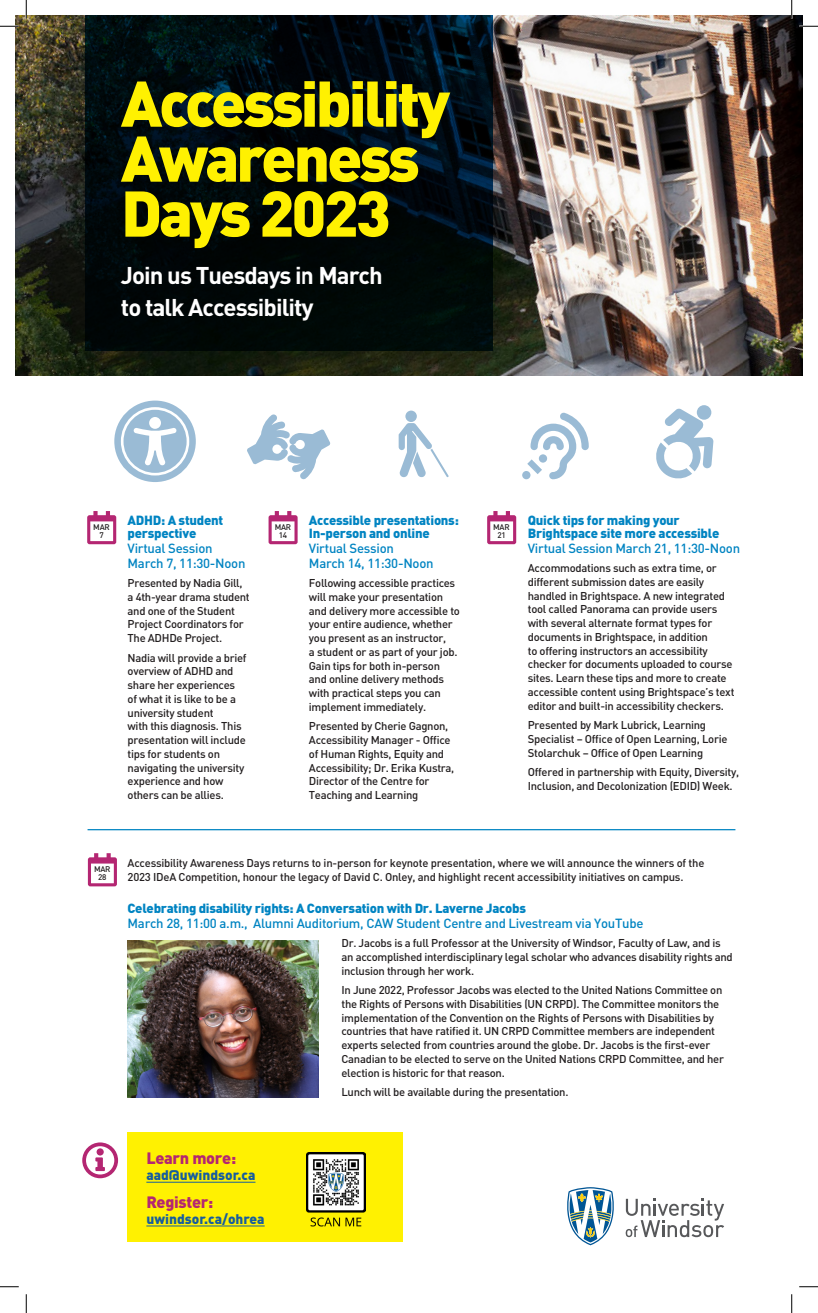
<style>
.page{position:relative;width:818px;height:1313px;background:#fff}
.page>*{position:absolute;margin:0;border:0;box-sizing:border-box;transform-origin:0 0}
.t1{font:900 63.5px/55px "DIN Pro";letter-spacing:-.05em;color:#fff101}
._6_vb_Subhead_Small{font:700 24px/32px "DIN Pro";letter-spacing:-.04em;color:#fff}
.t2{font:900 16.25px "DIN Pro";letter-spacing:-.02em;color:#b42672}
.t3{font:900 13.75px "DIN Pro";color:#175d9e}
._7_vb_Body_Copy_List{font:500 13.12px/15px "DIN Pro";letter-spacing:-.02em;color:#0084c2}
._7_vb_Body_Copy_List-2{font:900 13.12px/12.5px "DIN Pro";letter-spacing:-.02em;color:#0084c2}
._7_vb_Body_Copy_List-3{font:500 11.25px/13.8px "DIN Pro";letter-spacing:-.025em;color:#231f20}
._7_vb_Body_Copy_List-4{font:500 8.12px "DIN Pro";letter-spacing:-.025em;color:#231f20}
.s1{font-weight:900}
</style>
<div class="page">
<div style="left:127px;top:1132px;width:275px;height:109px;background:#fff101"></div>
<img style="left:15px;top:15px;width:787px;height:360px">
<svg style="left:85px;top:16px;width:407px;height:335px;background:#00090d"></svg>
<svg style="left:567px;top:1187px;width:157px;height:58px"></svg>
<img style="left:306px;top:1152px;width:59px;height:75px">
<svg style="left:82px;top:1142px;width:36px;height:36px"></svg>
<svg style="left:87px;top:511px;width:29px;height:33px"></svg>
<svg style="left:268px;top:511px;width:29px;height:33px"></svg>
<svg style="left:487px;top:511px;width:29px;height:33px"></svg>
<svg style="left:88px;top:853px;width:29px;height:33px"></svg>
<svg style="left:114px;top:400px;width:82px;height:82px"></svg>
<svg style="left:247px;top:414px;width:83px;height:65px"></svg>
<svg style="left:398px;top:410px;width:50px;height:68px"></svg>
<svg style="left:522px;top:412px;width:66px;height:67px"></svg>
<svg style="left:696px;top:405px;width:15px;height:15px"></svg>
<svg style="left:656px;top:408px;width:57px;height:70px"></svg>
<hr style="left:88px;top:829px;width:647px;height:1px;background:#0084c2">
<hr style="left:146px;top:1181px;width:109px;height:1px;background:#175d9e">
<hr style="left:146px;top:1225px;width:119px;height:1px;background:#175d9e">
<img style="left:128px;top:940px;width:191px;height:158px">
<svg style="left:0;top:25px;width:19px;height:2px"></svg>
<svg style="left:799px;top:25px;width:19px;height:2px"></svg>
<svg style="left:0;top:1286px;width:19px;height:1px"></svg>
<svg style="left:799px;top:1286px;width:19px;height:1px"></svg>
<svg style="left:25px;top:0;width:2px;height:19px"></svg>
<svg style="left:25px;top:1294px;width:2px;height:18px"></svg>
<svg style="left:790px;top:0;width:2px;height:19px"></svg>
<svg style="left:791px;top:1294px;width:1px;height:18px"></svg>
<p class="t1" style="left:121px;top:74px;width:330px">Accessibility<br>Awareness<br>Days 2023</p>
<p class="_6_vb_Subhead_Small" style="left:121px;top:259px;width:263px">Join us Tuesdays in March to talk Accessibility</p>
<p class="_7_vb_Body_Copy_List-4" style="left:93px;top:521px;width:18px">MAR</p>
<p class="_7_vb_Body_Copy_List-4" style="left:99px;top:529px;width:6px">7</p>
<p class="_7_vb_Body_Copy_List-2" style="left:128px;top:514px;width:97px">ADHD: A student perspective</p>
<p class="_7_vb_Body_Copy_List" style="left:128px;top:540px;width:119px">Virtual Session<br>March 7, 11:30-Noon</p>
<p class="_7_vb_Body_Copy_List-3" style="left:128px;top:576px;width:124px">Presented by Nadia Gill, a 4th-year drama student and one of the Student<br>Project Coordinators for<br>The ADHDe Project.</p>
<p class="_7_vb_Body_Copy_List-3" style="left:128px;top:650px;width:120px">Nadia will provide a brief overview of ADHD and share her experiences of what it is like to be a university student<br>with this diagnosis. This presentation will include tips for students on navigating the university experience and how others can be allies.</p>
<p class="_7_vb_Body_Copy_List-4" style="left:274px;top:521px;width:18px">MAR</p>
<p class="_7_vb_Body_Copy_List-4" style="left:279px;top:529px;width:10px">14</p>
<p class="_7_vb_Body_Copy_List-2" style="left:309px;top:514px;width:151px">Accessible presentations:<br>In-person and online</p>
<p class="_7_vb_Body_Copy_List" style="left:309px;top:540px;width:126px">Virtual Session<br>March 14, 11:30-Noon</p>
<p class="_7_vb_Body_Copy_List-3" style="left:309px;top:576px;width:152px">Following accessible practices will make your presentation and delivery more accessible to your entire audience, whether you present as an instructor,<br>a student or as part of your job.<br>Gain tips for both in-person and online delivery methods with practical steps you can implement immediately.</p>
<p class="_7_vb_Body_Copy_List-3" style="left:309px;top:719px;width:147px">Presented by Cherie Gagnon,<br>Accessibility Manager - Office of Human Rights, Equity and<br>Accessibility; Dr. Erika Kustra,<br>Director of the Centre for<br>Teaching and Learning</p>
<p class="_7_vb_Body_Copy_List-4" style="left:493px;top:521px;width:18px">MAR</p>
<p class="_7_vb_Body_Copy_List-4" style="left:497px;top:529px;width:10px">21</p>
<p class="_7_vb_Body_Copy_List-2" style="left:528px;top:514px;width:193px">Quick tips for making your<br>Brightspace site more accessible</p>
<p class="_7_vb_Body_Copy_List" style="left:528px;top:540px;width:214px">Virtual Session March 21, 11:30-Noon</p>
<p class="_7_vb_Body_Copy_List-3" style="left:528px;top:561px;width:208px">Accommodations such as extra time, or different submission dates are easily handled in Brightspace. A new integrated tool called Panorama can provide users with several alternate format types for documents in Brightspace, in addition<br>to offering instructors an accessibility checker for documents uploaded to course sites. Learn these tips and more to create accessible content using Brightspace’s text editor and built-in accessibility checkers.</p>
<p class="_7_vb_Body_Copy_List-3" style="left:528px;top:717px;width:201px">Presented by Mark Lubrick, Learning<br>Specialist – Office of Open Learning, Lorie<br>Stolarchuk – Office of Open Learning</p>
<p class="_7_vb_Body_Copy_List-3" style="left:528px;top:764px;width:213px">Offered in partnership with Equity, Diversity,<br>Inclusion, and Decolonization (EDID) Week.</p>
<p class="_7_vb_Body_Copy_List-4" style="left:94px;top:863px;width:18px">MAR</p>
<p class="_7_vb_Body_Copy_List-4" style="left:98px;top:871px;width:10px">28</p>
<p class="_7_vb_Body_Copy_List-3" style="left:128px;top:855px;width:578px">Accessibility Awareness Days returns to in-person for keynote presentation, where we will announce the winners of the<br>2023 IDeA Competition, honour the legacy of David C. Onley, and highlight recent accessibility initiatives on campus.</p>
<p class="_7_vb_Body_Copy_List" style="left:128px;top:900px;width:517px"><span class="s1">Celebrating disability rights: A Conversation with Dr. Laverne Jacobs<br></span>March 28, 11:00 a.m., Alumni Auditorium, CAW Student Centre and Livestream via YouTube</p>
<p class="_7_vb_Body_Copy_List-3" style="left:341px;top:935px;width:393px">Dr. Jacobs is a full Professor at the University of Windsor, Faculty of Law, and is an accomplished interdisciplinary legal scholar who advances disability rights and inclusion through her work.</p>
<p class="_7_vb_Body_Copy_List-3" style="left:341px;top:982px;width:384px">In June 2022, Professor Jacobs was elected to the United Nations Committee on the Rights of Persons with Disabilities (UN CRPD). The Committee monitors the implementation of the Convention on the Rights of Persons with Disabilities by countries that have ratified it. UN CRPD Committee members are independent experts selected from countries around the globe. Dr. Jacobs is the first-ever Canadian to be elected to serve on the United Nations CRPD Committee, and her election is historic for that reason.</p>
<p class="_7_vb_Body_Copy_List-3" style="left:341px;top:1084px;width:228px">Lunch will be available during the presentation.</p>
<p class="t2" style="left:146px;top:1147px;width:91px">Learn more:</p>
<p class="t3" style="left:146px;top:1166px;width:111px">aad@uwindsor.ca</p>
<p class="t2" style="left:146px;top:1190px;width:68px">Register:</p>
<p class="t3" style="left:146px;top:1209px;width:120px">uwindsor.ca/ohrea</p>
</div>
